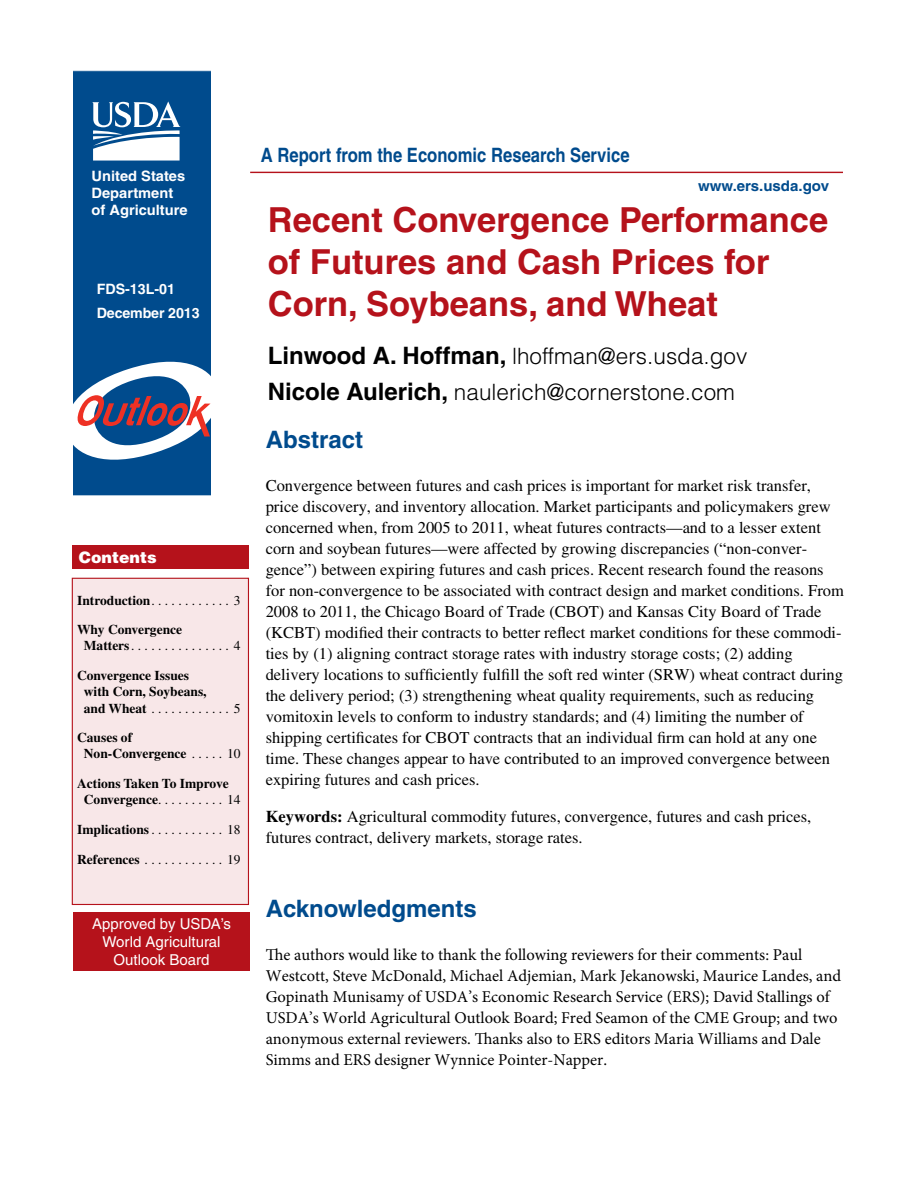
<style>
.page{position:relative;width:918px;height:1188px;background:#fff}
.page>*{position:absolute;margin:0;border:0;box-sizing:border-box;transform-origin:0 0}
.t1{font:700 34.5px/42px "Helvetica";color:#b5121b}
.t2{font:700 24px "Helvetica";color:#004b8d}
.t3{font:300 22.5px/36px "Helvetica";color:#000}
.t4{font:700 condensed 19.8px "Helvetica";color:#004b8d}
.t5{font:16.5px/21px "Times";color:#000}
.t6{font:16.5px/21px "Minion Pro";color:#000}
.t7{font:900 15.75px "Helvetica";color:#fff}
.t8{font:15px/18px "Helvetica";color:#fff;text-align:center}
.t9{font:700 14.7px "Helvetica";color:#004b8d}
.t10{font:700 14.25px/17.1px "Helvetica";color:#fff}
.t11{font:700 13.5px/16.2px "Times";color:#000}
.t12{font:13.5px "Times";color:#000}
.s1{font-weight:700}
.s2{font-weight:400}
.s3{font-weight:700;font-size:24px}
</style>
<div class="page">
<div style="left:72px;top:545px;width:176px;height:24px;background:#b5121b"></div>
<div style="left:73px;top:912px;width:177px;height:58px;background:#b5121b"></div>
<div style="left:72px;top:578px;width:177px;height:327px;background:#f8e7e8;border:1px solid #b5121b"></div>
<div style="left:72px;top:71px;width:140px;height:425px;background:#004b8d"></div>
<div style="left:72px;top:70px;width:140px;height:426px;border:1px solid #fff"></div>
<hr style="left:250px;top:172px;width:593px;height:1px;background:#b5121b">
<svg style="left:92px;top:101px;width:89px;height:60px"></svg>
<svg style="left:72px;top:353px;width:140px;height:116px"></svg>
<p class="t4" style="left:261px;top:143px;width:370px">A Report from the Economic Research Service</p>
<p class="t10" style="left:92px;top:167px;width:98px">United States<br>Department of Agriculture</p>
<p class="t9" style="left:698px;top:177px;width:132px">www.ers.usda.gov</p>
<h1 class="t1" style="left:268px;top:198px;width:562px">Recent Convergence Performance of Futures and Cash Prices for<br>Corn, Soybeans, and Wheat</h1>
<p class="t10" style="left:97px;top:276px;width:104px;line-height:24.3px">FDS-13L-01<br>December 2013</p>
<p class="t7" style="left:79px;top:547px;width:79px">Contents</p>
<p class="t12" style="left:77px;top:592px;width:78px"><span class="s1">Introduction</span>.............</p>
<p class="t12" style="left:234px;top:592px;width:8px">3</p>
<p class="t11" style="left:84px;top:621px;width:100px;text-indent:-7px">Why Convergence<br>Matters<span class="s2">................</span></p>
<p class="t12" style="left:234px;top:638px;width:8px">4</p>
<p class="t11" style="left:84px;top:667px;width:124px;text-indent:-7px">Convergence Issues with Corn, Soybeans, and Wheat<span class="s2">.............</span></p>
<p class="t12" style="left:234px;top:700px;width:8px">5</p>
<p class="t11" style="left:84px;top:729px;width:109px;text-indent:-7px">Causes of<br>Non-Convergence<span class="s2">......</span></p>
<p class="t12" style="left:227px;top:746px;width:15px">10</p>
<p class="t11" style="left:84px;top:775px;width:146px;text-indent:-7px">Actions Taken To Improve<br>Convergence<span class="s2">...........</span></p>
<p class="t12" style="left:227px;top:792px;width:15px">14</p>
<p class="t11" style="left:77px;top:821px;width:77px">Implications<span class="s2">............</span></p>
<p class="t12" style="left:227px;top:822px;width:15px">18</p>
<p class="t12" style="left:77px;top:852px;width:69px"><span class="s1">References</span>.............</p>
<p class="t12" style="left:227px;top:852px;width:15px">19</p>
<p class="t8" style="left:92px;top:915px;width:140px">Approved by USDA’s<br>World Agricultural<br>Outlook Board</p>
<h3 class="t3" style="left:268px;top:337px;width:481px"><span class="s3">Linwood A. Hoffman,</span> lhoffman@ers.usda.gov<br><span class="s3">Nicole Aulerich,</span> naulerich@cornerstone.com</h3>
<h2 class="t2" style="left:266px;top:425px;width:99px">Abstract</h2>
<p class="t5" style="left:266px;top:475px;width:580px">Convergence between futures and cash prices is important for market risk transfer, price discovery, and inventory allocation. Market participants and policymakers grew concerned when, from 2005 to 2011, wheat futures contracts—and to a lesser extent corn and soybean futures—were affected by growing discrepancies (“non-conver&shy;gence”) between expiring futures and cash prices. Recent research found the reasons for non-convergence to be associated with contract design and market conditions. From 2008 to 2011, the Chicago Board of Trade (CBOT) and Kansas City Board of Trade (KCBT) modified their contracts to better reflect market conditions for these commodi&shy;ties by (1) aligning contract storage rates with industry storage costs; (2) adding delivery locations to sufficiently fulfill the soft red winter (SRW) wheat contract during the delivery period; (3) strengthening wheat quality requirements, such as reducing vomitoxin levels to conform to industry standards; and (4) limiting the number of shipping certificates for CBOT contracts that an individual firm can hold at any one time. These changes appear to have contributed to an improved convergence between expiring futures and cash prices.</p>
<p class="t5" style="left:266px;top:806px;width:547px"><span class="s1">Keywords:</span> Agricultural commodity futures, convergence, futures and cash prices, futures contract, delivery markets, storage rates.</p>
<h2 class="t2" style="left:266px;top:894px;width:213px">Acknowledgments</h2>
<p class="t6" style="left:266px;top:944px;width:577px">The authors would like to thank the following reviewers for their comments: Paul Westcott, Steve McDonald, Michael Adjemian, Mark Jekanowski, Maurice Landes, and Gopinath Munisamy of USDA’s Economic Research Service (ERS); David Stallings of USDA’s World Agricultural Outlook Board; Fred Seamon of the CME Group; and two anonymous external reviewers. Thanks also to ERS editors Maria Williams and Dale Simms and ERS designer Wynnice Pointer-Napper.</p>
</div>
